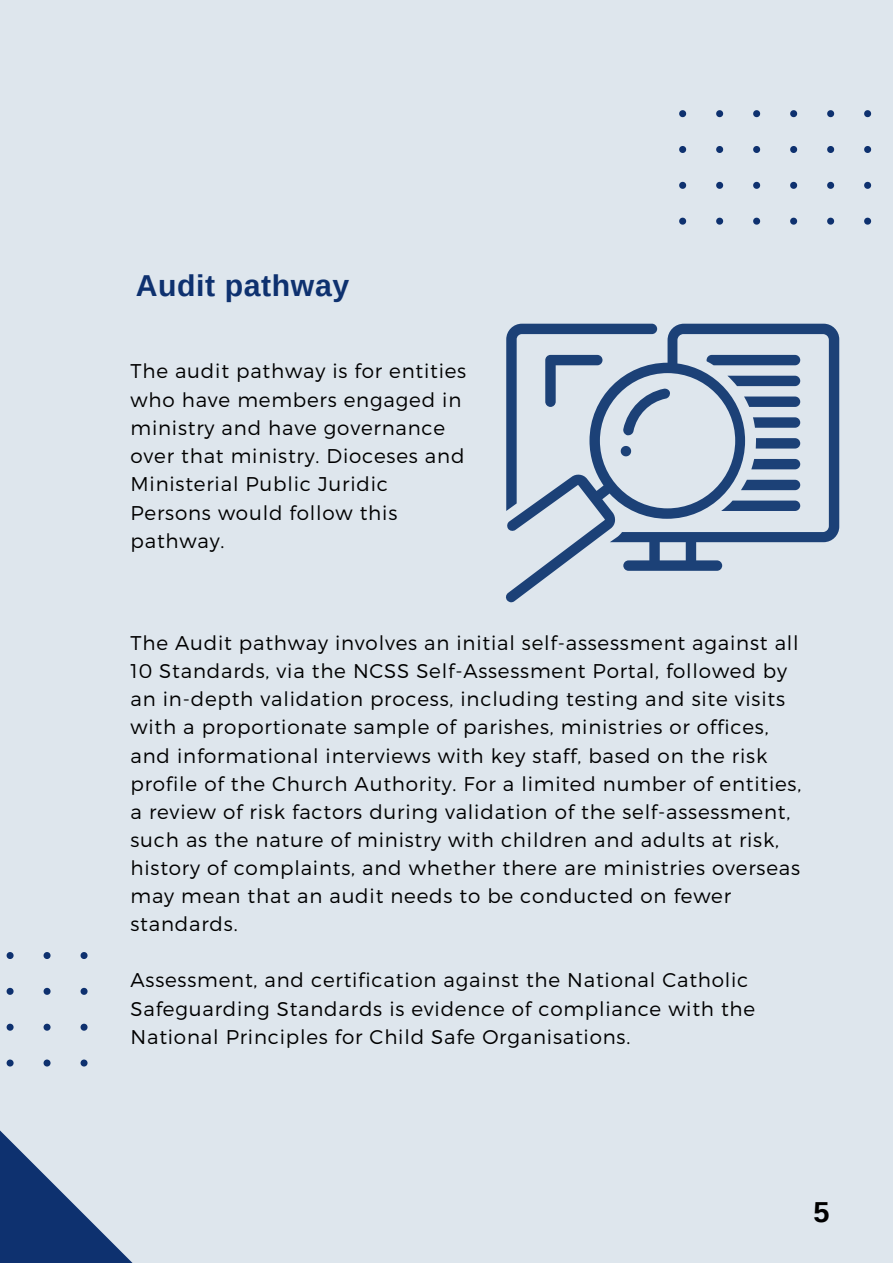
<style>
.page{position:relative;width:893px;height:1264px;background:#fff}
.page>*{position:absolute;margin:0;border:0;box-sizing:border-box;transform-origin:0 0}
.t1{font:700 30.15px "Arimo";letter-spacing:.02em;color:#0e316f}
.t2{font:700 28.8px "Arimo";color:#000}
.t3{font:300 19.8px/28px "Montserrat";letter-spacing:.04em;color:#000}
</style>
<div class="page">
<div style="left:0;top:0;width:892px;height:1262px;background:#dee6ed"></div>
<svg style="left:679px;top:110px;width:193px;height:115px"></svg>
<svg style="left:6px;top:952px;width:82px;height:115px"></svg>
<svg style="left:0;top:1130px;width:132px;height:132px"></svg>
<svg style="left:506px;top:324px;width:333px;height:278px"></svg>
<svg style="left:506px;top:324px;width:164px;height:187px"></svg>
<svg style="left:755px;top:438px;width:45px;height:10px"></svg>
<svg style="left:752px;top:417px;width:48px;height:11px"></svg>
<svg style="left:744px;top:396px;width:56px;height:11px"></svg>
<svg style="left:727px;top:376px;width:73px;height:10px"></svg>
<svg style="left:706px;top:355px;width:94px;height:10px"></svg>
<h1 class="t1" style="left:136px;top:269px;width:215px">Audit pathway</h1>
<p class="t3" style="left:130px;top:356px;width:337px">The audit pathway is for entities who have members engaged in ministry and have governance over that ministry. Dioceses and<br>Ministerial Public Juridic<br>Persons would follow this pathway.</p>
<p class="t3" style="left:130px;top:628px;width:672px">The Audit pathway involves an initial self-assessment against all 10 Standards, via the NCSS Self-Assessment Portal, followed by an in-depth validation process, including testing and site visits with a proportionate sample of parishes, ministries or offices, and informational interviews with key staff, based on the risk profile of the Church Authority. For a limited number of entities, a review of risk factors during validation of the self-assessment, such as the nature of ministry with children and adults at risk, history of complaints, and whether there are ministries overseas may mean that an audit needs to be conducted on fewer standards.</p>
<p class="t3" style="left:130px;top:965px;width:626px">Assessment, and certification against the National Catholic<br>Safeguarding Standards is evidence of compliance with the<br>National Principles for Child Safe Organisations.</p>
<h2 class="t2" style="left:813px;top:1195px;width:18px">5</h2>
</div>
